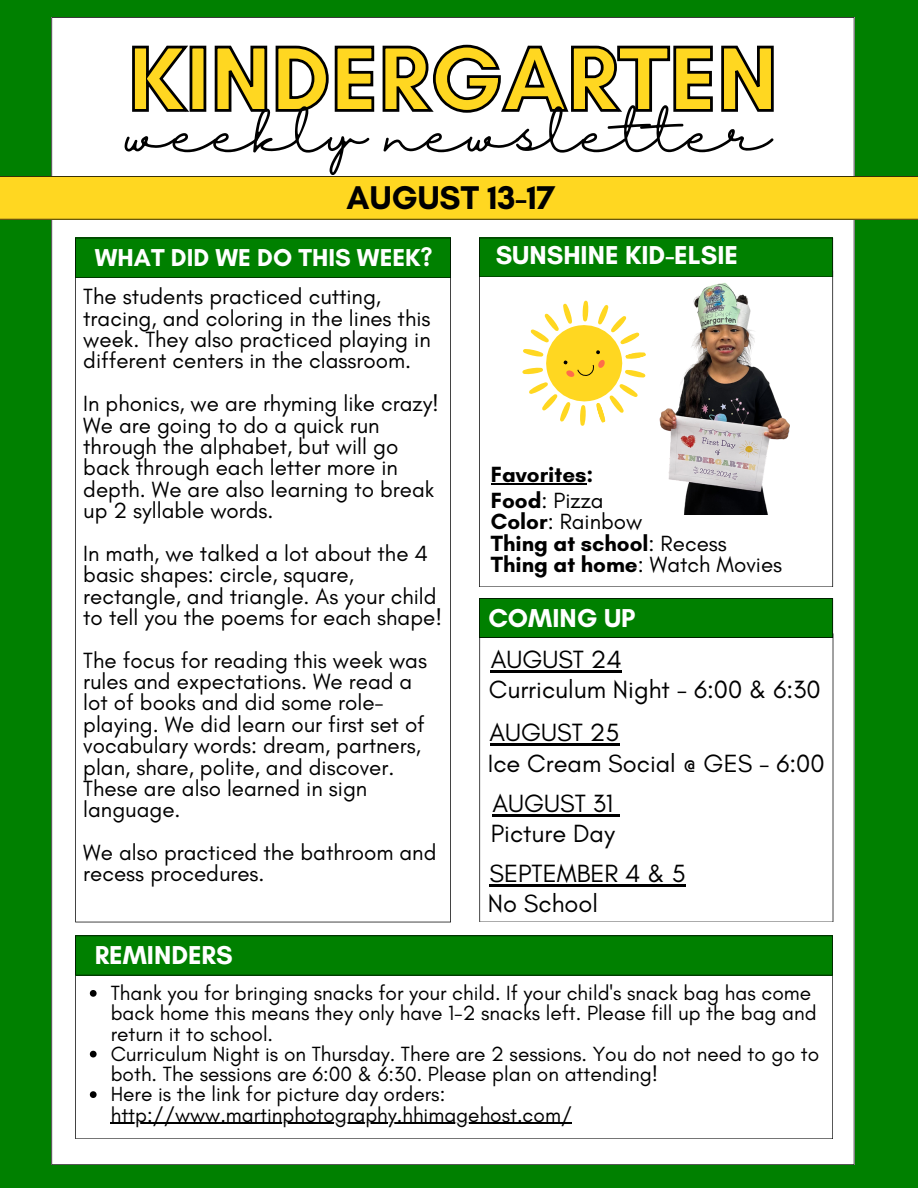
<style>
.page{position:relative;width:918px;height:1188px;background:#008000}
.page>*{position:absolute;margin:0;border:0;box-sizing:border-box;transform-origin:0 0}
.t1{font:700 93.15px "Glacial Indifference";color:#ffd721}
.t2{font:50.85px "Halimun";color:#000}
.t3{font:700 33.45px "Glacial Indifference";color:#000}
.t4{font:700 26.4px "Glacial Indifference";color:#fff}
.t5{font:25.35px "Glacial Indifference";color:#000}
.t6{font:700 24.9px "Glacial Indifference";color:#fff}
.t7{font:22.35px/21.3px "Glacial Indifference";color:#000}
.t8{font:700 22.35px "Glacial Indifference";color:#000}
.t9{font:20.85px/20.2px "Glacial Indifference";color:#000}
.s1{font-weight:700}
.s2{font-weight:400}
</style>
<div class="page">
<div style="left:51px;top:17px;width:803px;height:1148px;background:#fff"></div>
<div style="left:0;top:176px;width:918px;height:44px;background:#ffd721"></div>
<div style="left:75px;top:278px;width:376px;height:644px;background:#fff"></div>
<div style="left:479px;top:277px;width:354px;height:310px;background:#fff"></div>
<div style="left:75px;top:976px;width:758px;height:163px;background:#fff"></div>
<div style="left:479px;top:638px;width:354px;height:284px;background:#fff"></div>
<svg style="left:75px;top:238px;width:376px;height:40px"></svg>
<svg style="left:479px;top:238px;width:354px;height:39px"></svg>
<svg style="left:479px;top:598px;width:354px;height:40px"></svg>
<svg style="left:75px;top:935px;width:758px;height:41px"></svg>
<svg style="left:521px;top:299px;width:124px;height:128px;background:#feeea7"></svg>
<img style="left:645px;top:264px;width:159px;height:251px">
<svg style="left:131px;top:43px;width:644px;height:71px;background:#c7c7c7"></svg>
<hr style="left:491px;top:483px;width:95px;height:1px;background:#000">
<hr style="left:491px;top:670px;width:131px;height:3px;background:#000">
<hr style="left:490px;top:743px;width:129px;height:3px;background:#000">
<hr style="left:493px;top:814px;width:120px;height:3px;background:#000">
<svg style="left:613px;top:814px;width:7px;height:3px"></svg>
<svg style="left:90px;top:990px;width:7px;height:7px"></svg>
<svg style="left:90px;top:1051px;width:7px;height:6px"></svg>
<svg style="left:90px;top:1091px;width:7px;height:7px"></svg>
<hr style="left:111px;top:1123px;width:461px;height:1px;background:#000">
<hr style="left:490px;top:884px;width:196px;height:2px;background:#000">
<p class="t1" style="left:128px;top:22px;width:652px">KINDERGARTEN</p>
<p class="t2" style="left:126px;top:105px;width:647px">weekly newsletter</p>
<p class="t3" style="left:347px;top:178px;width:210px">AUGUST 13-17</p>
<p class="t6" style="left:95px;top:243px;width:339px">WHAT DID WE DO THIS WEEK?</p>
<p class="t4" style="left:496px;top:239px;width:244px">SUNSHINE KID-ELSIE</p>
<p class="t7" style="left:83px;top:286px;width:349px">The students practiced cutting, tracing, and coloring in the lines this week. They also practiced playing in different centers in the classroom.</p>
<p class="t7" style="left:83px;top:393px;width:357px">In phonics, we are rhyming like crazy!<br>We are going to do a quick run through the alphabet, but will go back through each letter more in depth. We are also learning to break up 2 syllable words.</p>
<p class="t7" style="left:83px;top:542px;width:360px">In math, we talked a lot about the 4 basic shapes: circle, square, rectangle, and triangle. As your child to tell you the poems for each shape!</p>
<p class="t7" style="left:83px;top:649px;width:345px">The focus for reading this week was rules and expectations. We read a lot of books and did some role&shy;playing. We did learn our first set of vocabulary words: dream, partners, plan, share, polite, and discover.<br>These are also learned in sign language.</p>
<p class="t7" style="left:83px;top:842px;width:355px">We also practiced the bathroom and recess procedures.</p>
<p class="t8" style="left:491px;top:461px;width:104px">Favorites:</p>
<p class="t7" style="left:491px;top:490px;width:114px"><span class="s1">Food</span>: Pizza</p>
<p class="t7" style="left:491px;top:511px;width:153px"><span class="s1">Color</span>: Rainbow</p>
<p class="t8" style="left:491px;top:530px;width:238px">Thing at school<span class="s2">: Recess</span></p>
<p class="t7" style="left:491px;top:554px;width:293px"><span class="s1">Thing at home</span>: Watch Movies</p>
<p class="t4" style="left:488px;top:602px;width:149px">COMING UP</p>
<p class="t5" style="left:491px;top:644px;width:133px">AUGUST 24</p>
<p class="t5" style="left:489px;top:674px;width:333px">Curriculum Night - 6:00 &amp; 6:30</p>
<p class="t5" style="left:490px;top:717px;width:131px">AUGUST 25</p>
<p class="t5" style="left:488px;top:747px;width:338px">Ice Cream Social @ GES - 6:00</p>
<p class="t5" style="left:493px;top:788px;width:122px">AUGUST 31</p>
<p class="t5" style="left:491px;top:818px;width:126px">Picture Day</p>
<p class="t5" style="left:490px;top:858px;width:198px">SEPTEMBER 4 &amp; 5</p>
<p class="t5" style="left:488px;top:888px;width:112px">No School</p>
<p class="t4" style="left:95px;top:939px;width:140px">REMINDERS</p>
<p class="t9" style="left:111px;top:983px;width:707px">Thank you for bringing snacks for your child. If your child's snack bag has come back home this means they only have 1-2 snacks left. Please fill up the bag and return it to school.</p>
<p class="t9" style="left:111px;top:1043px;width:710px">Curriculum Night is on Thursday. There are 2 sessions. You do not need to go to both. The sessions are 6:00 &amp; 6:30. Please plan on attending!</p>
<p class="t9" style="left:111px;top:1084px;width:463px">Here is the link for picture day orders: http://www.martinphotography.hhimagehost.com/</p>
</div>
